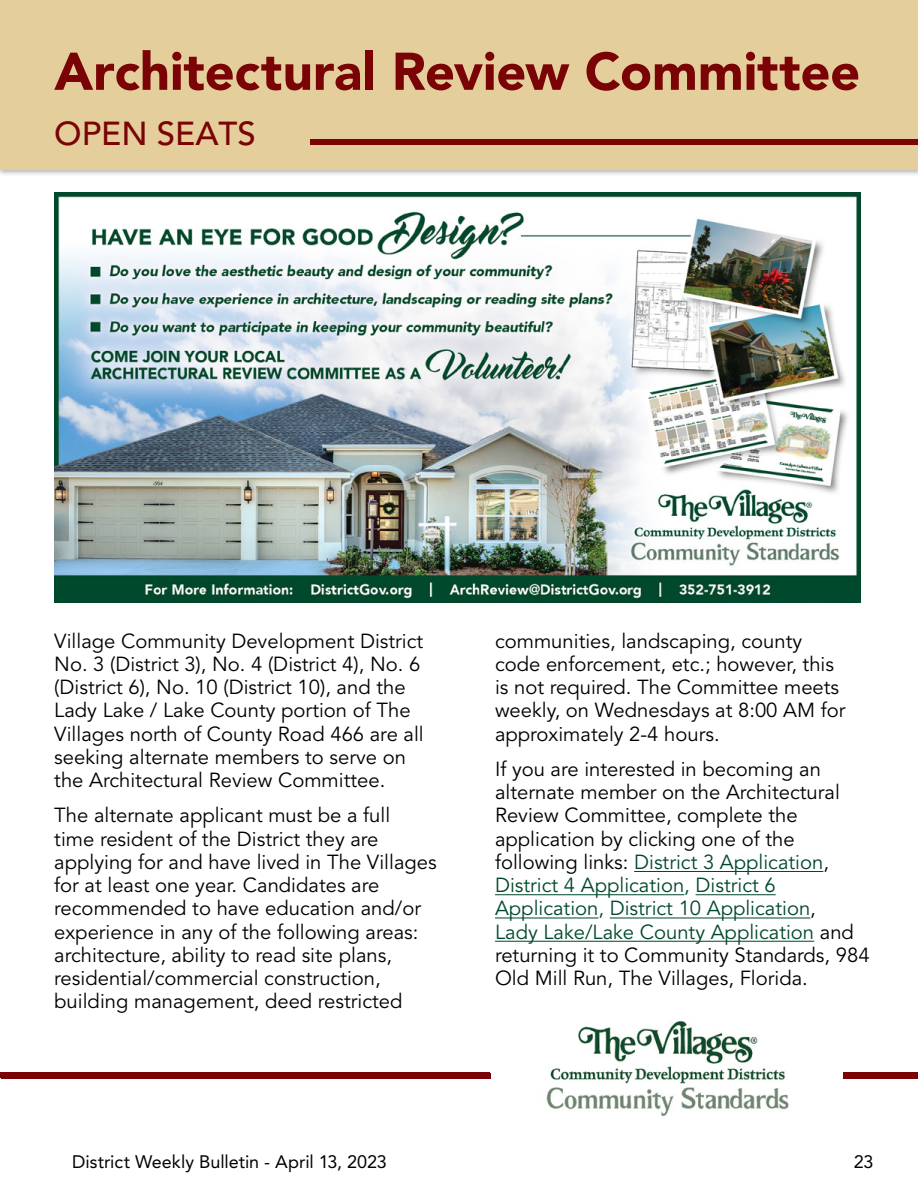
<style>
.page{position:relative;width:918px;height:1188px;background:#fff}
.page>*{position:absolute;margin:0;border:0;box-sizing:border-box;transform-origin:0 0}
.t1{font:900 52.5px "Avenir LT Std";color:#7a0306}
.t2{font:500 33px "Avenir";color:#7a0306}
.t3{font:20.25px/23.2px "Avenir";color:#000}
.t4{font:18px "Avenir LT Std";color:#000}
.s1{color:#00492c}
</style>
<div class="page">
<div style="left:1px;top:1073px;width:489px;height:6px;background:#7a0306"></div>
<img style="left:546px;top:1021px;width:243px;height:96px">
<div style="left:844px;top:1073px;width:74px;height:6px;background:#7a0306"></div>
<div style="left:0;top:0;width:918px;height:177px;background:#000;opacity:.3"></div>
<div style="left:1px;top:0;width:917px;height:170px;background:#e4ce9b"></div>
<div style="left:310px;top:139px;width:608px;height:6px;background:#7a0306"></div>
<hr style="left:634px;top:871px;width:189px;height:1px;background:#00492c">
<hr style="left:495px;top:894px;width:189px;height:1px;background:#00492c">
<hr style="left:696px;top:894px;width:80px;height:1px;background:#00492c">
<hr style="left:495px;top:917px;width:104px;height:1px;background:#00492c">
<hr style="left:610px;top:917px;width:200px;height:1px;background:#00492c">
<hr style="left:495px;top:941px;width:319px;height:1px;background:#00492c">
<div style="left:0;top:1072px;width:490px;height:6px;background:#7a0306"></div>
<div style="left:843px;top:1072px;width:75px;height:6px;background:#7a0306"></div>
<img style="left:54px;top:192px;width:807px;height:411px">
<h1 class="t1" style="left:54px;top:40px;width:807px">Architectural Review Committee</h1>
<h2 class="t2" style="left:54px;top:110px;width:203px">OPEN SEATS</h2>
<p class="t3" style="left:54px;top:630px;width:371px">Village Community Development District No. 3 (District 3), No. 4 (District 4), No. 6 (District 6), No. 10 (District 10), and the Lady Lake / Lake County portion of The Villages north of County Road 466 are all seeking alternate members to serve on the Architectural Review Committee.</p>
<p class="t3" style="left:54px;top:804px;width:384px">The alternate applicant must be a full<br>time resident of the District they are applying for and have lived in The Villages for at least one year. Candidates are recommended to have education and/or experience in any of the following areas: architecture, ability to read site plans, residential/commercial construction, building management, deed restricted</p>
<p class="t3" style="left:495px;top:630px;width:352px">communities, landscaping, county code enforcement, etc.; however, this is not required. The Committee meets weekly, on Wednesdays at 8:00 AM for approximately 2-4 hours.</p>
<p class="t3" style="left:495px;top:758px;width:376px">If you are interested in becoming an alternate member on the Architectural Review Committee, complete the application by clicking one of the following links: <span class="s1">District 3 Application</span>, <span class="s1">District 4 Application, District 6<br>Application, District 10 Application</span>,<br><span class="s1">Lady Lake/Lake County Application</span> and returning it to Community Standards, 984<br>Old Mill Run, The Villages, Florida.</p>
<p class="t4" style="left:72px;top:1151px;width:316px">District Weekly Bulletin - April 13, 2023</p>
<p class="t4" style="left:854px;top:1151px;width:21px">23</p>
</div>
